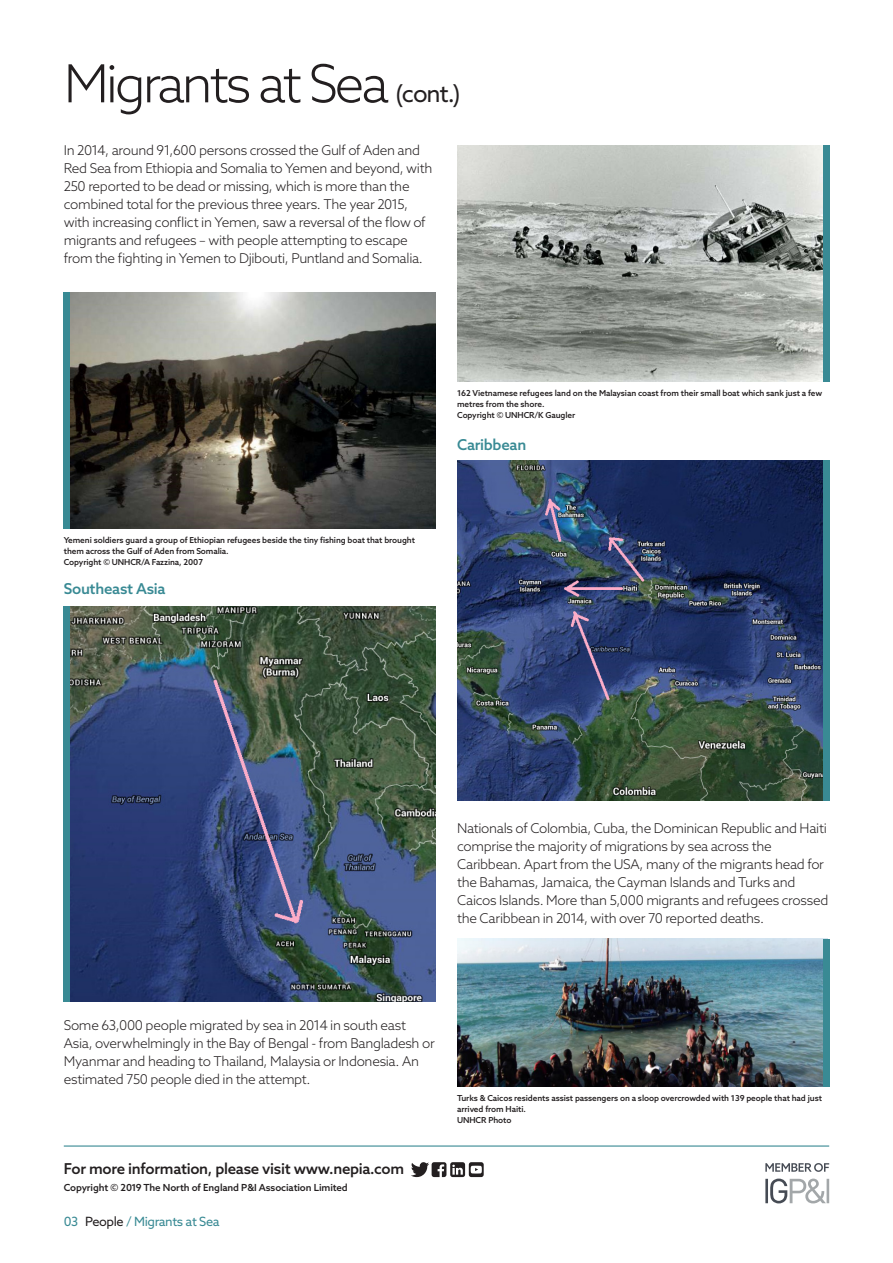
<style>
.page{position:relative;width:893px;height:1263px;background:#fff}
.page>*{position:absolute;margin:0;border:0;box-sizing:border-box;transform-origin:0 0}
.NORTH_-_Title__cont{font:300 52.5px "Azo Sans";letter-spacing:-.06em;color:#231f20}
.NORTH_-_Footer{font:500 15px "Azo Sans";letter-spacing:-.02em;color:#231f20}
.NORTH_-_Sub_Header{font:500 15px "Azo Sans";letter-spacing:-.02em;color:#398a94}
.NORTH_-_Body_2{font:300 13.5px/18px "Azo Sans";letter-spacing:-.025em;color:#231f20}
.NORTH_-_Navigation{font:12.75px "Azo Sans";letter-spacing:-.03em;color:#398a94}
.NORTH_-_Footer-2{font:500 9.75px "Azo Sans";letter-spacing:-.01em;color:#231f20}
.NORTH_-_Copyright{font:500 8.25px/10.8px "Azo Sans";letter-spacing:-.01em;color:#231f20}
.s1{font-weight:400;font-size:24px}
.s2{color:#231f20}
</style>
<div class="page">
<hr style="left:64px;top:1145px;width:765px;height:1px;background:#398a94">
<svg style="left:411px;top:1162px;width:73px;height:15px"></svg>
<svg style="left:765px;top:1178px;width:64px;height:25px"></svg>
<svg style="left:765px;top:1163px;width:64px;height:9px"></svg>
<img style="left:70px;top:292px;width:366px;height:236px">
<div style="left:64px;top:292px;width:6px;height:236px;background:#398a94"></div>
<img style="left:70px;top:606px;width:366px;height:396px">
<div style="left:64px;top:606px;width:6px;height:396px;background:#398a94"></div>
<img style="left:457px;top:146px;width:366px;height:236px">
<div style="left:823px;top:146px;width:6px;height:236px;background:#398a94"></div>
<img style="left:457px;top:460px;width:366px;height:340px">
<div style="left:823px;top:460px;width:6px;height:341px;background:#398a94"></div>
<img style="left:457px;top:939px;width:366px;height:147px">
<div style="left:823px;top:939px;width:6px;height:147px;background:#398a94"></div>
<p class="NORTH_-_Title__cont" style="left:64px;top:49px;width:398px">Migrants at Sea <span class="s1">(cont.)</span></p>
<p class="NORTH_-_Body_2" style="left:64px;top:141px;width:370px">In 2014, around 91,600 persons crossed the Gulf of Aden and Red Sea from Ethiopia and Somalia to Yemen and beyond, with 250 reported to be dead or missing, which is more than the combined total for the previous three years. The year 2015, with increasing conflict in Yemen, saw a reversal of the flow of migrants and refugees – with people attempting to escape from the fighting in Yemen to Djibouti, Puntland and Somalia.</p>
<p class="NORTH_-_Copyright" style="left:64px;top:535px;width:353px">Yemeni soldiers guard a group of Ethiopian refugees beside the tiny fishing boat that brought them across the Gulf of Aden from Somalia.<br>Copyright © UNHCR/A Fazzina, 2007</p>
<p class="NORTH_-_Sub_Header" style="left:64px;top:579px;width:103px">Southeast Asia</p>
<p class="NORTH_-_Copyright" style="left:457px;top:387px;width:367px">162 Vietnamese refugees land on the Malaysian coast from their small boat which sank just a few metres from the shore.<br>Copyright © UNHCR/K Gaugler</p>
<p class="NORTH_-_Sub_Header" style="left:457px;top:435px;width:71px">Caribbean</p>
<p class="NORTH_-_Body_2" style="left:457px;top:819px;width:373px">Nationals of Colombia, Cuba, the Dominican Republic and Haiti comprise the majority of migrations by sea across the Caribbean. Apart from the USA, many of the migrants head for the Bahamas, Jamaica, the Cayman Islands and Turks and Caicos Islands. More than 5,000 migrants and refugees crossed the Caribbean in 2014, with over 70 reported deaths.</p>
<p class="NORTH_-_Body_2" style="left:64px;top:1016px;width:373px">Some 63,000 people migrated by sea in 2014 in south east Asia, overwhelmingly in the Bay of Bengal - from Bangladesh or Myanmar and heading to Thailand, Malaysia or Indonesia. An estimated 750 people died in the attempt.</p>
<p class="NORTH_-_Footer" style="left:64px;top:1159px;width:342px">For more information, please visit www.nepia.com</p>
<p class="NORTH_-_Footer-2" style="left:64px;top:1181px;width:286px">Copyright © 2019 The North of England P&amp;I Association Limited</p>
<p class="NORTH_-_Navigation" style="left:64px;top:1213px;width:157px">03 <span class="s2">People</span> / Migrants at Sea</p>
<p class="NORTH_-_Copyright" style="left:457px;top:1093px;width:366px">Turks &amp; Caicos residents assist passengers on a sloop overcrowded with 139 people that had just arrived from Haiti.<br>UNHCR Photo</p>
</div>
